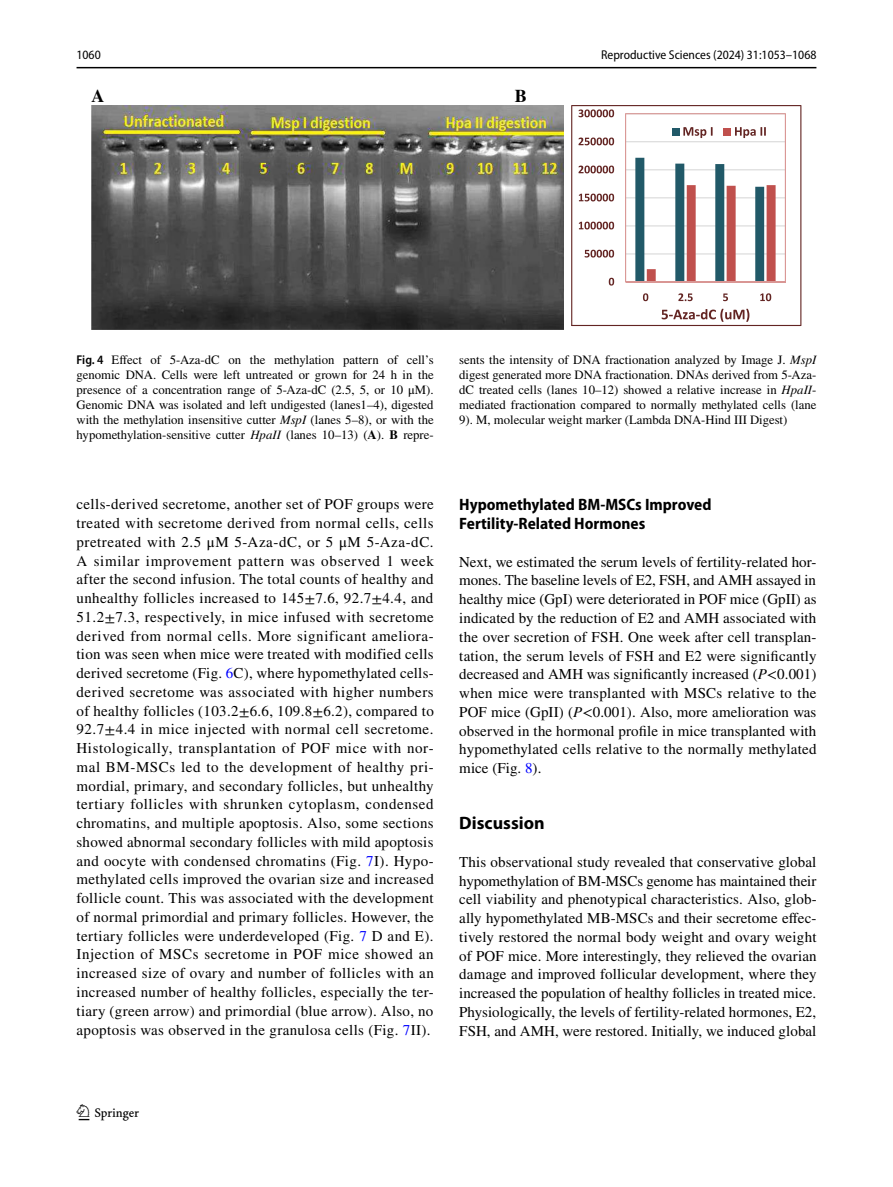
<style>
.page{position:relative;width:893px;height:1187px;background:#fff}
.page>*{position:absolute;margin:0;border:0;box-sizing:border-box;transform-origin:0 0}
.t1{font:22.5px "Springnew Regular 2";color:#000}
.t2{font:700 18px "Myriad Pro";color:#000}
.t3{font:18px "Times Bold 2";color:#000}
.t4{font:700 semi-condensed 16.5px/18.8px "Myriad Pro";color:#000}
.t5{font:15px/18.8px "STIX";letter-spacing:.015em;color:#000;text-align:justify}
.t6{font:12.75px/15px "STIX";color:#000;text-align:justify}
.t7{font:semi-condensed 12.75px "Myriad Pro";color:#000}
.s1{font-family:"Myriad Pro";font-weight:600;font-stretch:semi-condensed}
.s2{font-style:italic}
.s3{font-weight:700}
.s4{color:#00f}
</style>
<div class="page">
<hr style="left:77px;top:67px;width:739px;height:1px;background:#000">
<img style="left:92px;top:106px;width:472px;height:223px">
<svg style="left:571px;top:105px;width:230px;height:221px"></svg>
<p class="t7" style="left:77px;top:48px;width:26px">1060</p>
<p class="t7" style="left:601px;top:48px;width:217px">Reproductive Sciences (2024) 31:1053–1068</p>
<p class="t3" style="left:92px;top:85px;width:14px">A</p>
<p class="t3" style="left:515px;top:85px;width:14px">B</p>
<p class="t6" style="left:77px;top:353px;width:359px"><span class="s1">Fig. 4</span> Effect of 5-Aza-dC on the methylation pattern of cell’s genomic DNA. Cells were left untreated or grown for 24 h in the presence of a concentration range of 5-Aza-dC (2.5, 5, or 10 μM).<br>Genomic DNA was isolated and left undigested (lanes1–4), digested with the methylation insensitive cutter <span class="s2">MspI</span> (lanes 5–8), or with the hypomethylation-sensitive cutter <span class="s2">HpaII</span> (lanes 10–13) (<span class="s3">A</span>). <span class="s3">B</span> repre-</p>
<p class="t6" style="left:459px;top:353px;width:359px">sents the intensity of DNA fractionation analyzed by Image J. <span class="s2">MspI </span>digest generated more DNA fractionation. DNAs derived from 5-Aza&shy;dC treated cells (lanes 10–12) showed a relative increase in <span class="s2">HpaII&shy;</span>mediated fractionation compared to normally methylated cells (lane 9). M, molecular weight marker (Lambda DNA-Hind III Digest)</p>
<p class="t5" style="left:77px;top:496px;width:359px">cells-derived secretome, another set of POF groups were treated with secretome derived from normal cells, cells pretreated with 2.5 μM 5-Aza-dC, or 5 μM 5-Aza-dC.<br>A similar improvement pattern was observed 1 week after the second infusion. The total counts of healthy and unhealthy follicles increased to 145±7.6, 92.7±4.4, and 51.2±7.3, respectively, in mice infused with secretome derived from normal cells. More significant ameliora&shy;tion was seen when mice were treated with modified cells derived secretome (Fig. <span class="s4">6</span>C), where hypomethylated cells&shy;derived secretome was associated with higher numbers of healthy follicles (103.2±6.6, 109.8±6.2), compared to 92.7±4.4 in mice injected with normal cell secretome.<br>Histologically, transplantation of POF mice with nor&shy;mal BM-MSCs led to the development of healthy pri&shy;mordial, primary, and secondary follicles, but unhealthy tertiary follicles with shrunken cytoplasm, condensed chromatins, and multiple apoptosis. Also, some sections showed abnormal secondary follicles with mild apoptosis and oocyte with condensed chromatins (Fig. <span class="s4">7</span>I). Hypo&shy;methylated cells improved the ovarian size and increased follicle count. This was associated with the development of normal primordial and primary follicles. However, the tertiary follicles were underdeveloped (Fig. <span class="s4">7</span> D and E).<br>Injection of MSCs secretome in POF mice showed an increased size of ovary and number of follicles with an increased number of healthy follicles, especially the ter&shy;tiary (green arrow) and primordial (blue arrow). Also, no apoptosis was observed in the granulosa cells (Fig. <span class="s4">7</span>II).</p>
<p class="t4" style="left:459px;top:495px;width:254px">Hypomethylated BM‑MSCs Improved<br>Fertility‑Related Hormones</p>
<p class="t5" style="left:459px;top:553px;width:359px">Next, we estimated the serum levels of fertility-related hor&shy;mones. The baseline levels of E2, FSH, and AMH assayed in healthy mice (GpI) were deteriorated in POF mice (GpII) as indicated by the reduction of E2 and AMH associated with the over secretion of FSH. One week after cell transplan&shy;tation, the serum levels of FSH and E2 were significantly decreased and AMH was significantly increased (<span class="s2">P</span>&lt;0.001) when mice were transplanted with MSCs relative to the POF mice (GpII) (<span class="s2">P</span>&lt;0.001). Also, more amelioration was observed in the hormonal profile in mice transplanted with hypomethylated cells relative to the normally methylated mice (Fig. <span class="s4">8</span>).</p>
<p class="t2" style="left:459px;top:811px;width:87px">Discussion</p>
<p class="t5" style="left:459px;top:853px;width:359px">This observational study revealed that conservative global hypomethylation of BM-MSCs genome has maintained their cell viability and phenotypical characteristics. Also, glob&shy;ally hypomethylated MB-MSCs and their secretome effec&shy;tively restored the normal body weight and ovary weight of POF mice. More interestingly, they relieved the ovarian damage and improved follicular development, where they increased the population of healthy follicles in treated mice.<br>Physiologically, the levels of fertility-related hormones, E2, FSH, and AMH, were restored. Initially, we induced global</p>
<h1 class="t1" style="left:79px;top:1104px;width:62px">1 3</h1>
</div>
